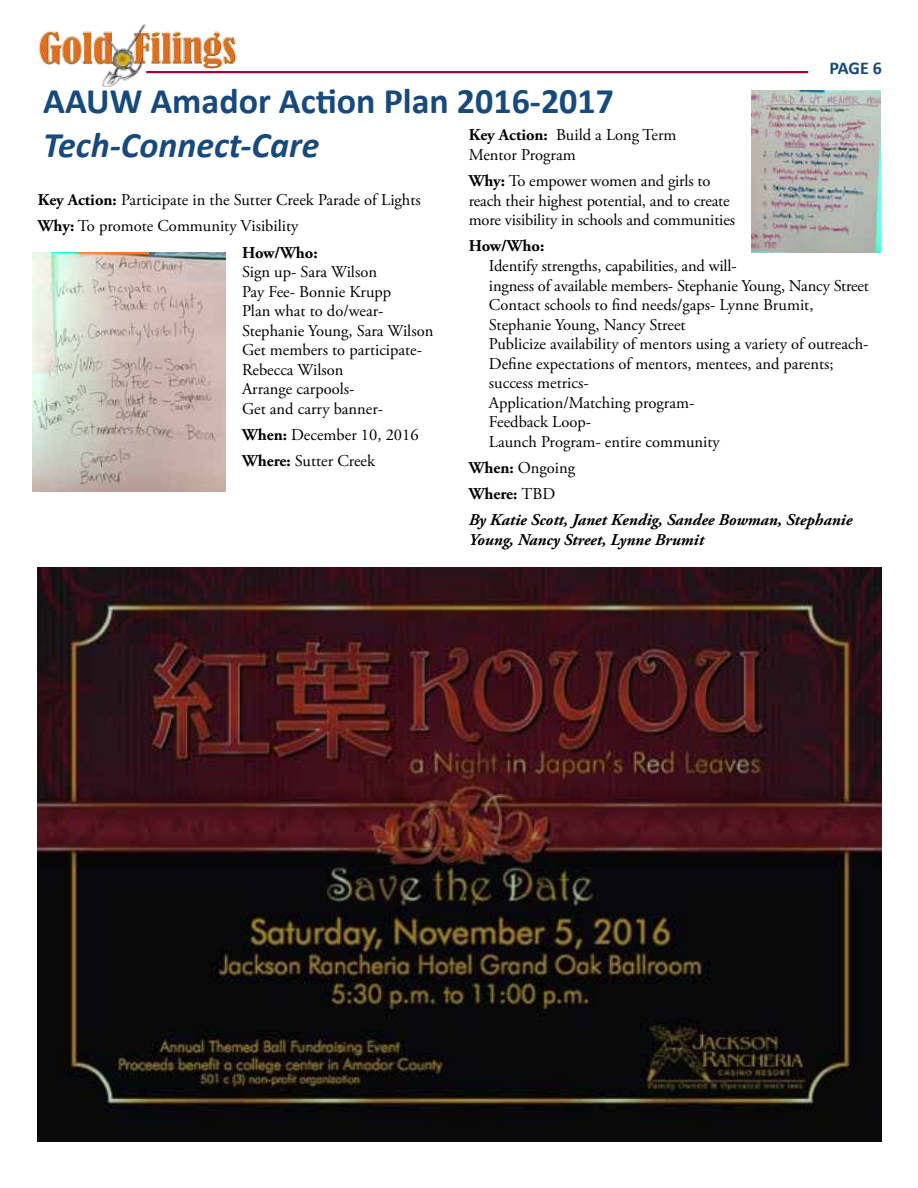
<style>
.page{position:relative;width:918px;height:1188px;background:#fff}
.page>*{position:absolute;margin:0;border:0;box-sizing:border-box;transform-origin:0 0}
.t1{font:700 36px "Calibri";color:#17497c}
.t2{font:italic 700 36px "Calibri";color:#17497c}
.t3{font:700 18px "Calibri";color:#17497c}
.t4{font:16.5px/19.5px "Adobe Garamond Pro";color:#000}
.t5{font:italic 700 16.5px/26.2px "Adobe Garamond Pro";color:#000}
.t6{font:700 16.5px "Adobe Garamond Pro";letter-spacing:-.01em;color:#000}
.s1{font-weight:700}
.s2{font-style:normal}
.s3{font-weight:400;font-style:normal}
</style>
<div class="page">
<img style="left:38px;top:24px;width:234px;height:62px">
<hr style="left:146px;top:71px;width:662px;height:2px;background:#a30046">
<img style="left:37px;top:567px;width:845px;height:574px">
<img style="left:752px;top:91px;width:129px;height:161px">
<img style="left:32px;top:253px;width:194px;height:238px">
<p class="t3" style="left:830px;top:57px;width:54px">PAGE 6</p>
<h1 class="t1" style="left:43px;top:78px;width:572px">AAUW Amador Action Plan 2016-2017</h1>
<h1 class="t2" style="left:43px;top:122px;width:278px">Tech-Connect-Care</h1>
<p class="t4" style="left:469px;top:126px;width:209px"><span class="s1">Key Action:</span> Build a Long Term<br>Mentor Program</p>
<p class="t4" style="left:469px;top:172px;width:268px"><span class="s1">Why:</span> To empower women and girls to reach their highest potential, and to create more visibility in schools and communities</p>
<p class="t6" style="left:469px;top:237px;width:77px">How/Who:</p>
<p class="t4" style="left:489px;top:257px;width:382px">Identify strengths, capabilities, and will-<br>ingness of available members- Stephanie Young, Nancy Street Contact schools to find needs/gaps- Lynne Brumit, Stephanie Young, Nancy Street<br>Publicize availability of mentors using a variety of outreach-Define expectations of mentors, mentees, and parents; success metrics-<br>Application/Matching program-<br>Feedback Loop-<br>Launch Program- entire community</p>
<p class="t5" style="left:469px;top:455px;width:385px"><span class="s2">When:</span> <span class="s3">Ongoing<br></span><span class="s2">Where:</span> <span class="s3">TBD<br></span>By Katie Scott, Janet Kendig, Sandee Bowman, Stephanie</p>
<p class="t5" style="left:469px;top:527px;width:237px">Young, Nancy Street, Lynne Brumit</p>
<p class="t4" style="left:38px;top:191px;width:385px"><span class="s1">Key Action:</span> Participate in the Sutter Creek Parade of Lights</p>
<p class="t4" style="left:38px;top:217px;width:262px"><span class="s1">Why:</span> To promote Community Visibility</p>
<p class="t6" style="left:242px;top:243px;width:77px">How/Who:</p>
<p class="t4" style="left:242px;top:263px;width:193px">Sign up- Sara Wilson<br>Pay Fee- Bonnie Krupp<br>Plan what to do/wear-<br>Stephanie Young, Sara Wilson<br>Get members to participate-<br>Rebecca Wilson<br>Arrange carpools-<br>Get and carry banner-</p>
<p class="t4" style="left:242px;top:422px;width:178px;line-height:26.2px"><span class="s1">When:</span> December 10, 2016<br><span class="s1">Where:</span> Sutter Creek</p>
</div>
